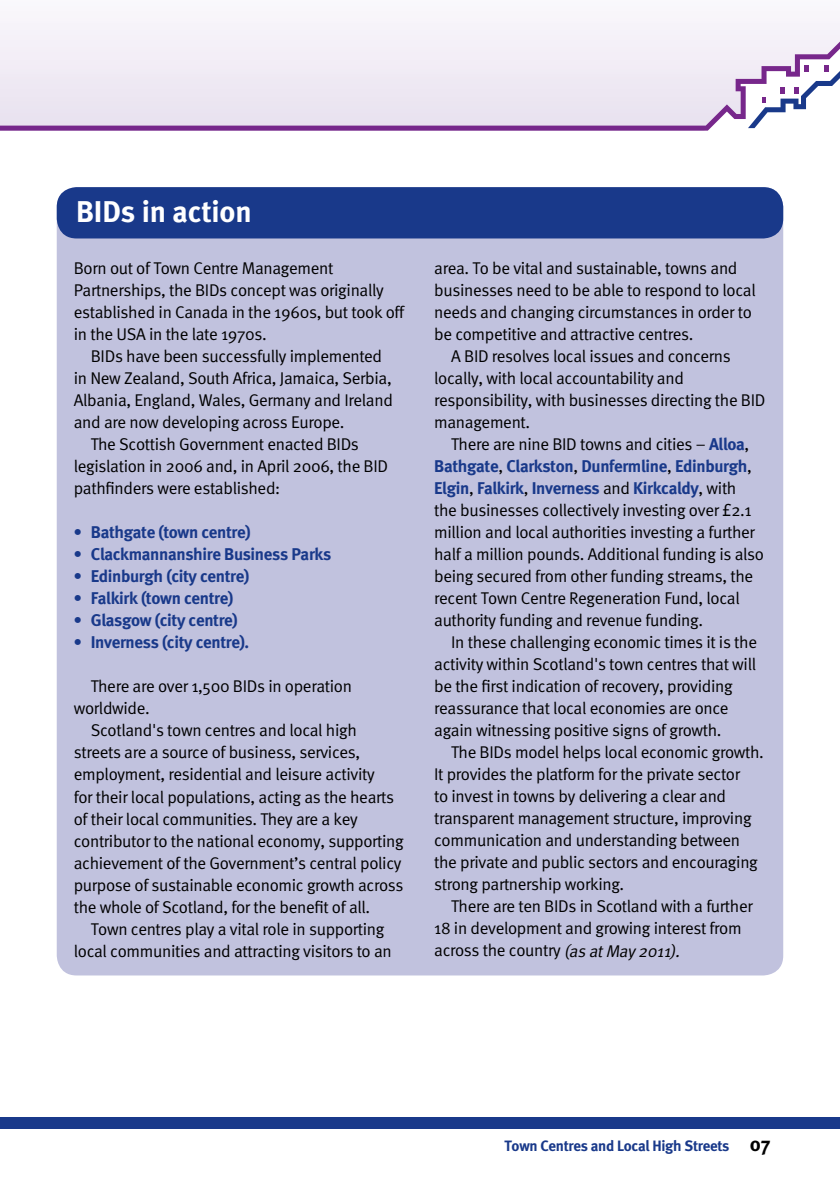
<style>
.page{position:relative;width:840px;height:1191px;background:#fff}
.page>*{position:absolute;margin:0;border:0;box-sizing:border-box;transform-origin:0 0}
.t1{font:700 30px "Meta";letter-spacing:-.005em;color:#fff}
.t2{font:17px/22px "Meta Normal";letter-spacing:-.02em;color:#000}
.t3{font:700 17px/22px "Meta";letter-spacing:-.02em;color:#19398a}
.t4{font:700 15px "Meta";letter-spacing:-.02em;color:#19398a}
.s1{font-family:"Meta";font-weight:700;color:#19398a}
.s2{font-family:"Meta Normal";font-weight:400;color:#000}
.s3{font-style:italic}
.s4{font-size:20px;color:#000}
</style>
<div class="page">
<div style="left:0;top:0;width:839px;height:130px;background:#f7f4fa"></div>
<div style="left:0;top:1117px;width:839px;height:11px;background:#19398a"></div>
<div style="left:57px;top:187px;width:725px;height:788px;background:#c1c2de;border-radius:20px"></div>
<div style="left:57px;top:187px;width:725px;height:51px;background:#19398a;border-radius:20px"></div>
<svg style="left:0;top:42px;width:839px;height:89px;fill:#eee9f3"></svg>
<h1 class="t1" style="left:76px;top:193px;width:177px">BIDs in action</h1>
<p class="t2" style="left:74px;top:257px;width:332px">Born out of Town Centre Management Partnerships, the BIDs concept was originally established in Canada in the 1960s, but took off in the USA in the late 1970s.</p>
<p class="t2" style="left:91px;top:345px;width:293px">BIDs have been successfully implemented</p>
<p class="t2" style="left:74px;top:367px;width:319px">in New Zealand, South Africa, Jamaica, Serbia,</p>
<p class="t2" style="left:74px;top:389px;width:320px">Albania, England, Wales, Germany and Ireland</p>
<p class="t2" style="left:74px;top:411px;width:272px">and are now developing across Europe.</p>
<p class="t2" style="left:91px;top:433px;width:269px">The Scottish Government enacted BIDs</p>
<p class="t2" style="left:74px;top:455px;width:316px">legislation in 2006 and, in April 2006, the BID</p>
<p class="t2" style="left:74px;top:477px;width:208px">pathfinders were established:</p>
<p class="t3" style="left:74px;top:521px;width:178px">• Bathgate (town centre)</p>
<p class="t3" style="left:74px;top:543px;width:259px">• Clackmannanshire Business Parks</p>
<p class="t3" style="left:74px;top:565px;width:177px">• Edinburgh (city centre)</p>
<p class="t3" style="left:74px;top:587px;width:161px">• Falkirk (town centre)</p>
<p class="t3" style="left:74px;top:609px;width:165px">• Glasgow (city centre)</p>
<p class="t3" style="left:74px;top:631px;width:177px">• Inverness (city centre).</p>
<p class="t2" style="left:74px;top:675px;width:279px;text-indent:17px">There are over 1,500 BIDs in operation worldwide.</p>
<p class="t2" style="left:74px;top:719px;width:331px;text-indent:17px">Scotland's town centres and local high streets are a source of business, services, employment, residential and leisure activity<br>for their local populations, acting as the hearts of their local communities. They are a key contributor to the national economy, supporting achievement of the Government’s central policy purpose of sustainable economic growth across the whole of Scotland, for the benefit of all.</p>
<p class="t2" style="left:74px;top:917px;width:319px;text-align:center">Town centres play a vital role in supporting local communities and attracting visitors to an</p>
<p class="t2" style="left:434px;top:257px;width:323px">area. To be vital and sustainable, towns and businesses need to be able to respond to local needs and changing circumstances in order to be competitive and attractive centres.</p>
<p class="t2" style="left:434px;top:345px;width:332px;text-indent:17px">A BID resolves local issues and concerns locally, with local accountability and responsibility, with businesses directing the BID management.</p>
<p class="t2" style="left:451px;top:433px;width:299px">There are nine BID towns and cities – <span class="s1">Alloa</span>,</p>
<p class="t3" style="left:434px;top:455px;width:319px">Bathgate<span class="s2">,</span> Clarkston<span class="s2">,</span> Dunfermline<span class="s2">,</span> Edinburgh<span class="s2">,<br></span>Elgin<span class="s2">,</span> Falkirk<span class="s2">,</span> Inverness <span class="s2">and</span> Kirkcaldy<span class="s2">, with</span></p>
<p class="t2" style="left:434px;top:499px;width:331px">the businesses collectively investing over £2.1 million and local authorities investing a further half a million pounds. Additional funding is also being secured from other funding streams, the recent Town Centre Regeneration Fund, local authority funding and revenue funding.</p>
<p class="t2" style="left:434px;top:631px;width:324px;text-indent:17px">In these challenging economic times it is the activity within Scotland's town centres that will be the first indication of recovery, providing reassurance that local economies are once again witnessing positive signs of growth.</p>
<p class="t2" style="left:434px;top:741px;width:331px;text-indent:17px">The BIDs model helps local economic growth.<br>It provides the platform for the private sector<br>to invest in towns by delivering a clear and transparent management structure, improving communication and understanding between the private and public sectors and encouraging strong partnership working.</p>
<p class="t2" style="left:434px;top:895px;width:320px;text-indent:17px">There are ten BIDs in Scotland with a further<br>18 in development and growing interest from across the country <span class="s3">(as atMay 2011).</span></p>
<p class="t4" style="left:504px;top:1137px;width:267px">Town Centres and Local High Streets <span class="s4">07</span></p>
</div>
